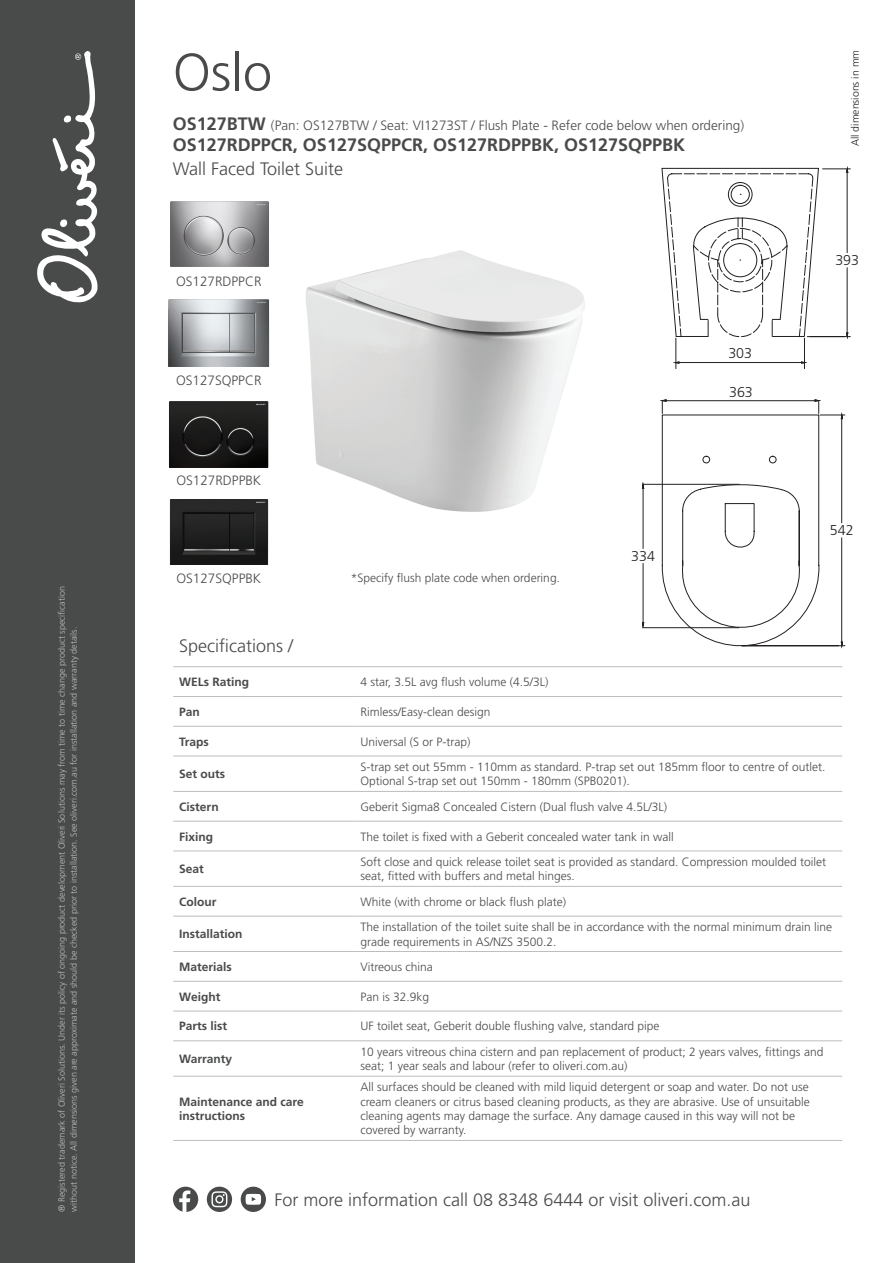
<style>
.page{position:relative;width:893px;height:1263px;background:#fff}
.page>*{position:absolute;margin:0;border:0;box-sizing:border-box;transform-origin:0 0}
.t1{font:300 52.5px "Frutiger LT Std";color:#494a4a}
.t2{font:300 18px "Frutiger LT Std";color:#494a4a}
.t3{font:700 18px "Frutiger LT Std";color:#494a4a}
.t4{font:300 14.25px "Frutiger LT Std";color:#231f20}
.t5{font:300 13.5px "Frutiger LT Std";color:#494a4a}
.t6{font:300 12px/14.4px "Frutiger LT Std";color:#494a4a}
.t7{font:700 12px/14.4px "Frutiger LT Std";color:#494a4a}
.t8{font:300 10.5px "Frutiger LT Std";color:#231f20}
.t9{font:300 9px/12px "Frutiger LT Std";color:#bcbdc0}
.s1{font-weight:700;font-size:18px}
</style>
<div class="page">
<div style="left:0;top:0;width:135px;height:1263px;background:#494a4a"></div>
<svg style="left:37px;top:51px;width:61px;height:252px"></svg>
<div style="left:207px;top:1187px;width:25px;height:25px;background:#494a4a;border-radius:50%"></div>
<svg style="left:211px;top:1191px;width:16px;height:16px"></svg>
<div style="left:173px;top:1187px;width:25px;height:25px;background:#494a4a;border-radius:50%"></div>
<svg style="left:179px;top:1190px;width:11px;height:22px"></svg>
<div style="left:241px;top:1187px;width:25px;height:25px;background:#494a4a;border-radius:50%"></div>
<svg style="left:246px;top:1194px;width:15px;height:11px"></svg>
<img style="left:306px;top:250px;width:279px;height:262px">
<hr style="left:173px;top:666px;width:181px;height:1px;background:#bcbdc0">
<hr style="left:354px;top:666px;width:488px;height:1px;background:#bcbdc0">
<hr style="left:173px;top:696px;width:181px;height:1px;background:#bcbdc0">
<hr style="left:354px;top:696px;width:488px;height:1px;background:#bcbdc0">
<hr style="left:173px;top:726px;width:181px;height:1px;background:#bcbdc0">
<hr style="left:354px;top:726px;width:488px;height:1px;background:#bcbdc0">
<hr style="left:173px;top:756px;width:181px;height:1px;background:#bcbdc0">
<hr style="left:354px;top:756px;width:488px;height:1px;background:#bcbdc0">
<hr style="left:173px;top:791px;width:181px;height:1px;background:#bcbdc0">
<hr style="left:354px;top:791px;width:488px;height:1px;background:#bcbdc0">
<hr style="left:173px;top:821px;width:181px;height:1px;background:#bcbdc0">
<hr style="left:354px;top:821px;width:488px;height:1px;background:#bcbdc0">
<hr style="left:173px;top:851px;width:181px;height:1px;background:#bcbdc0">
<hr style="left:354px;top:851px;width:488px;height:1px;background:#bcbdc0">
<hr style="left:173px;top:886px;width:181px;height:1px;background:#bcbdc0">
<hr style="left:354px;top:886px;width:488px;height:1px;background:#bcbdc0">
<hr style="left:173px;top:916px;width:181px;height:1px;background:#bcbdc0">
<hr style="left:354px;top:916px;width:488px;height:1px;background:#bcbdc0">
<hr style="left:173px;top:951px;width:181px;height:1px;background:#bcbdc0">
<hr style="left:354px;top:951px;width:488px;height:1px;background:#bcbdc0">
<hr style="left:173px;top:981px;width:181px;height:1px;background:#bcbdc0">
<hr style="left:354px;top:981px;width:488px;height:1px;background:#bcbdc0">
<hr style="left:173px;top:1011px;width:181px;height:1px;background:#bcbdc0">
<hr style="left:354px;top:1011px;width:488px;height:1px;background:#bcbdc0">
<hr style="left:173px;top:1040px;width:181px;height:1px;background:#bcbdc0">
<hr style="left:354px;top:1040px;width:488px;height:1px;background:#bcbdc0">
<hr style="left:173px;top:1076px;width:181px;height:1px;background:#bcbdc0">
<hr style="left:354px;top:1076px;width:488px;height:1px;background:#bcbdc0">
<hr style="left:173px;top:1140px;width:181px;height:1px;background:#bcbdc0">
<hr style="left:354px;top:1140px;width:488px;height:1px;background:#bcbdc0">
<hr style="left:804px;top:338px;width:1px;height:31px;background:#231f20">
<hr style="left:676px;top:338px;width:1px;height:31px;background:#231f20">
<hr style="left:679px;top:362px;width:122px;height:1px;background:#231f20">
<img style="left:170px;top:201px;width:99px;height:66px">
<img style="left:169px;top:401px;width:100px;height:66px">
<img style="left:169px;top:500px;width:100px;height:64px">
<img style="left:168px;top:300px;width:102px;height:66px">
<hr style="left:643px;top:488px;width:1px;height:60px;background:#231f20">
<hr style="left:643px;top:563px;width:1px;height:59px;background:#231f20">
<hr style="left:643px;top:484px;width:96px;height:1px;background:#231f20">
<hr style="left:643px;top:627px;width:96px;height:1px;background:#231f20">
<svg style="left:642px;top:622px;width:2px;height:6px"></svg>
<svg style="left:660px;top:399px;width:185px;height:250px"></svg>
<svg style="left:662px;top:167px;width:188px;height:171px"></svg>
<p class="t9" style="left:56px;top:1212px;width:627px;rotate:-90deg">® Registered trademark of Oliveri Solutions. Under its policy of ongoing product development Oliveri Solutions may from time to time change product specification without notice. All dimensions given are approximate and should be checked prior to installation. See oliveri.com.au for installation and warranty details.</p>
<h1 class="t1" style="left:173px;top:43px;width:101px">Oslo</h1>
<p class="t5" style="left:173px;top:117px;width:573px"><span class="s1">OS127BTW</span> (Pan: OS127BTW / Seat: VI1273ST / Flush Plate - Refer code below when ordering)</p>
<h2 class="t3" style="left:173px;top:134px;width:514px">OS127RDPPCR, OS127SQPPCR, OS127RDPPBK, OS127SQPPBK</h2>
<h2 class="t2" style="left:173px;top:158px;width:172px">Wall Faced Toilet Suite</h2>
<p class="t5" style="left:176px;top:274px;width:87px">OS127RDPPCR</p>
<p class="t5" style="left:176px;top:373px;width:87px">OS127SQPPCR</p>
<p class="t5" style="left:176px;top:473px;width:86px">OS127RDPPBK</p>
<p class="t5" style="left:176px;top:571px;width:86px">OS127SQPPBK</p>
<p class="t6" style="left:351px;top:571px;width:211px">*Specify flush plate code when ordering.</p>
<p class="t4" style="left:631px;top:548px;width:25px">334</p>
<p class="t4" style="left:728px;top:345px;width:25px">303</p>
<p class="t4" style="left:729px;top:384px;width:25px">363</p>
<p class="t8" style="left:849px;top:146px;width:98px;rotate:-90deg">All dimensions in mm</p>
<p class="t4" style="left:835px;top:252px;width:25px">393</p>
<p class="t4" style="left:830px;top:522px;width:25px">542</p>
<h2 class="t2" style="left:179px;top:636px;width:116px">Specifications /</h2>
<p class="t7" style="left:179px;top:675px;width:72px">WELs Rating</p>
<p class="t6" style="left:360px;top:675px;width:190px">4 star, 3.5L avg flush volume (4.5/3L)</p>
<p class="t7" style="left:179px;top:704px;width:22px">Pan</p>
<p class="t6" style="left:360px;top:705px;width:132px">Rimless/Easy-clean design</p>
<p class="t7" style="left:179px;top:734px;width:31px">Traps</p>
<p class="t6" style="left:360px;top:734px;width:112px">Universal (S or P-trap)</p>
<p class="t7" style="left:179px;top:767px;width:48px">Set outs</p>
<p class="t6" style="left:360px;top:760px;width:466px">S-trap set out 55mm - 110mm as standard. P-trap set out 185mm floor to centre of outlet.<br>Optional S-trap set out 150mm - 180mm (SPB0201).</p>
<p class="t7" style="left:179px;top:799px;width:41px">Cistern</p>
<p class="t6" style="left:360px;top:800px;width:308px">Geberit Sigma8 Concealed Cistern (Dual flush valve 4.5L/3L)</p>
<p class="t7" style="left:179px;top:829px;width:36px">Fixing</p>
<p class="t6" style="left:360px;top:829px;width:315px">The toilet is fixed with a Geberit concealed water tank in wall</p>
<p class="t7" style="left:179px;top:862px;width:26px">Seat</p>
<p class="t6" style="left:360px;top:855px;width:467px">Soft close and quick release toilet seat is provided as standard. Compression moulded toilet seat, fitted with buffers and metal hinges.</p>
<p class="t7" style="left:179px;top:894px;width:39px">Colour</p>
<p class="t6" style="left:360px;top:894px;width:207px">White (with chrome or black flush plate)</p>
<p class="t7" style="left:179px;top:927px;width:65px">Installation</p>
<p class="t6" style="left:360px;top:920px;width:473px">The installation of the toilet suite shall be in accordance with the normal minimum drain line grade requirements in AS/NZS 3500.2.</p>
<p class="t7" style="left:179px;top:959px;width:54px">Materials</p>
<p class="t6" style="left:360px;top:960px;width:74px">Vitreous china</p>
<p class="t7" style="left:179px;top:989px;width:43px">Weight</p>
<p class="t6" style="left:360px;top:989px;width:70px">Pan is 32.9kg</p>
<p class="t7" style="left:179px;top:1019px;width:50px">Parts list</p>
<p class="t6" style="left:360px;top:1019px;width:301px">UF toilet seat, Geberit double flushing valve, standard pipe</p>
<p class="t7" style="left:179px;top:1052px;width:54px">Warranty</p>
<p class="t6" style="left:360px;top:1044px;width:464px">10 years vitreous china cistern and pan replacement of product; 2 years valves, fittings and seat; 1 year seals and labour (refer to oliveri.com.au)</p>
<p class="t7" style="left:179px;top:1094px;width:126px">Maintenance and care instructions</p>
<p class="t6" style="left:360px;top:1080px;width:451px">All surfaces should be cleaned with mild liquid detergent or soap and water. Do not use cream cleaners or citrus based cleaning products, as they are abrasive. Use of unsuitable cleaning agents may damage the surface. Any damage caused in this way will not be covered by warranty.</p>
<h2 class="t2" style="left:275px;top:1190px;width:477px">For more information call 08 8348 6444 or visit oliveri.com.au</h2>
</div>
